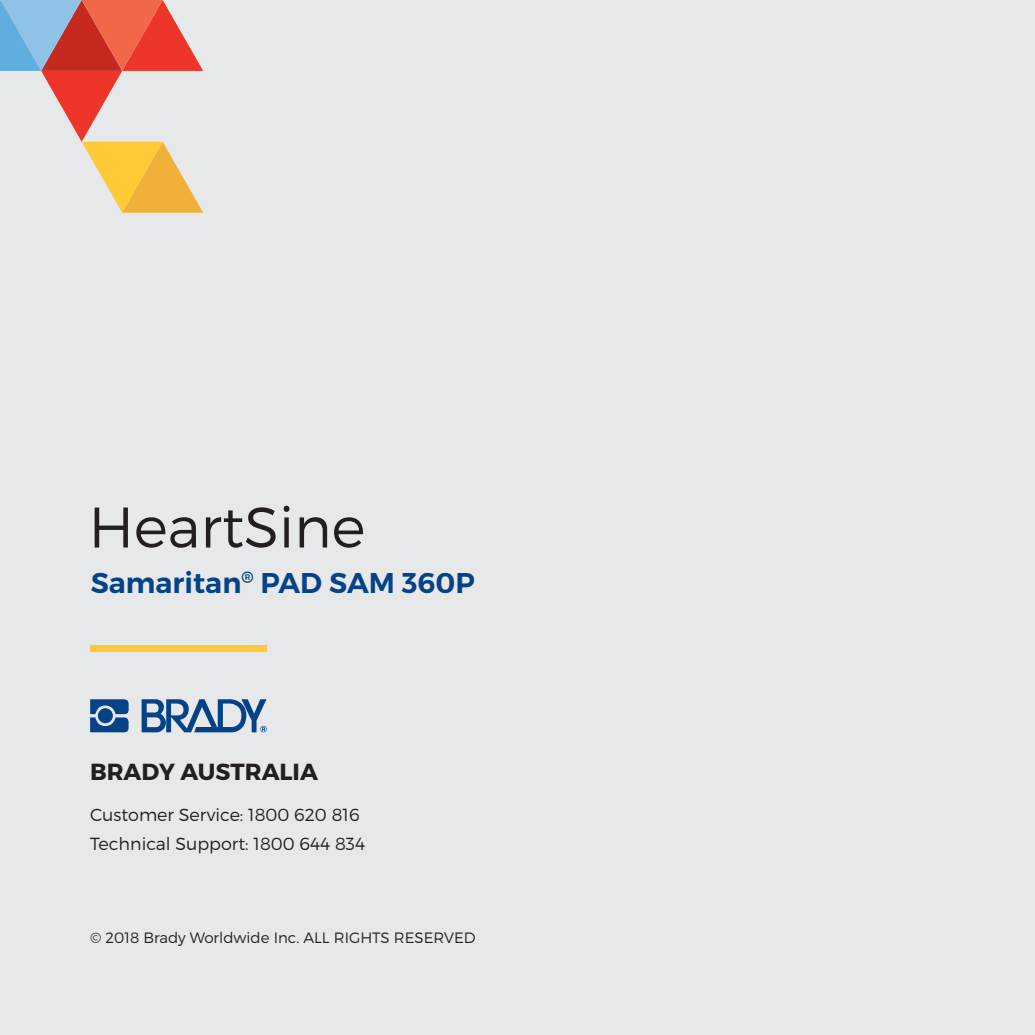
<style>
.page{position:relative;width:1035px;height:1035px;background:#e7e8ea}
.page>*{position:absolute;margin:0;border:0;box-sizing:border-box;transform-origin:0 0}
.t1{font:300 57px "Montserrat";color:#231f20}
.t2{font:600 28.5px "Montserrat";color:#054286}
.t3{font:700 23.25px "Montserrat";color:#231f20}
.t4{font:300 17.5px "Montserrat";color:#231f20}
.t5{font:300 15px "Montserrat";color:#231f20}
</style>
<div class="page">
<div style="left:90px;top:645px;width:177px;height:7px;background:#ffc938"></div>
<svg style="left:90px;top:699px;width:39px;height:33px"></svg>
<div style="left:98px;top:708px;width:15px;height:15px;background:#054286;border-radius:50%"></div>
<svg style="left:142px;top:699px;width:125px;height:33px"></svg>
<svg style="left:0;top:0;width:203px;height:213px"></svg>
<p class="t1" style="left:89px;top:492px;width:278px">HeartSine</p>
<p class="t2" style="left:91px;top:565px;width:385px">Samaritan<sup>®</sup> PAD SAM 360P</p>
<p class="t3" style="left:90px;top:757px;width:229px">BRADY AUSTRALIA</p>
<p class="t4" style="left:90px;top:804px;width:271px">Customer Service: 1800 620 816</p>
<p class="t4" style="left:90px;top:833px;width:277px">Technical Support: 1800 644 834</p>
<p class="t5" style="left:90px;top:928px;width:387px">© 2018 Brady Worldwide Inc. ALL RIGHTS RESERVED</p>
</div>
